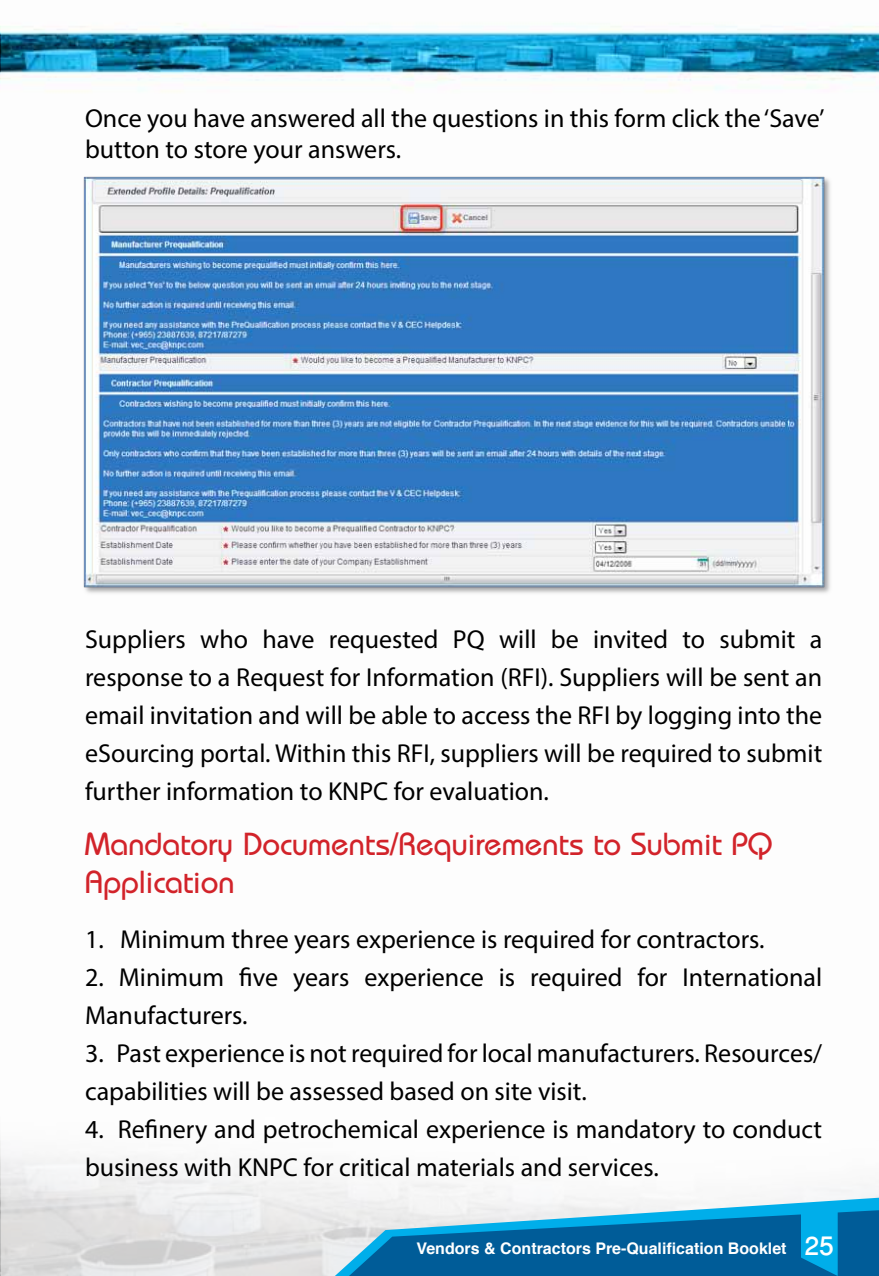
<style>
.page{position:relative;width:879px;height:1276px;background:#fff}
.page>*{position:absolute;margin:0;border:0;box-sizing:border-box;transform-origin:0 0}
.t1{font:500 36px "Win Soft Pro";color:#fff}
.t2{font:500 32px/38px "Bordeaux";color:#d2232a}
.t3{font:26px/38px "Myriad Pro";color:#000}
.t4{font:700 16px "Helvetica";color:#fff}
</style>
<div class="page">
<img style="left:0;top:23px;width:879px;height:1252px">
<svg style="left:335px;top:1197px;width:544px;height:79px;background:#3e90bc"></svg>
<img style="left:80px;top:173px;width:755px;height:425px">
<p class="t3" style="left:85px;top:102px;width:741px;line-height:31.2px">Once you have answered all the questions in this form click the ‘Save’ button to store your answers.</p>
<p class="t3" style="left:85px;top:619px;width:738px;text-align:justify">Suppliers who have requested PQ will be invited to submit a response to a Request for Information (RFI). Suppliers will be sent an email invitation and will be able to access the RFI by logging into the eSourcing portal. Within this RFI, suppliers will be required to submit further information to KNPC for evaluation.</p>
<p class="t2" style="left:85px;top:825px;width:689px">Mandatory Documents/Requirements to Submit PQ<br>Application</p>
<p class="t3" style="left:85px;top:919px;width:681px">1. Minimum three years experience is required for contractors.</p>
<p class="t3" style="left:85px;top:957px;width:738px">2. Minimum five years experience is required for International<br>Manufacturers.</p>
<p class="t3" style="left:85px;top:1033px;width:738px">3. Past experience is not required for local manufacturers. Resources/ capabilities will be assessed based on site visit.</p>
<p class="t3" style="left:85px;top:1109px;width:738px">4. Refinery and petrochemical experience is mandatory to conduct business with KNPC for critical materials and services.</p>
<p class="t4" style="left:417px;top:1235px;width:371px">Vendors &amp; Contractors Pre-Qualification Booklet</p>
<h1 class="t1" style="left:804px;top:1220px;width:31px">25</h1>
</div>
